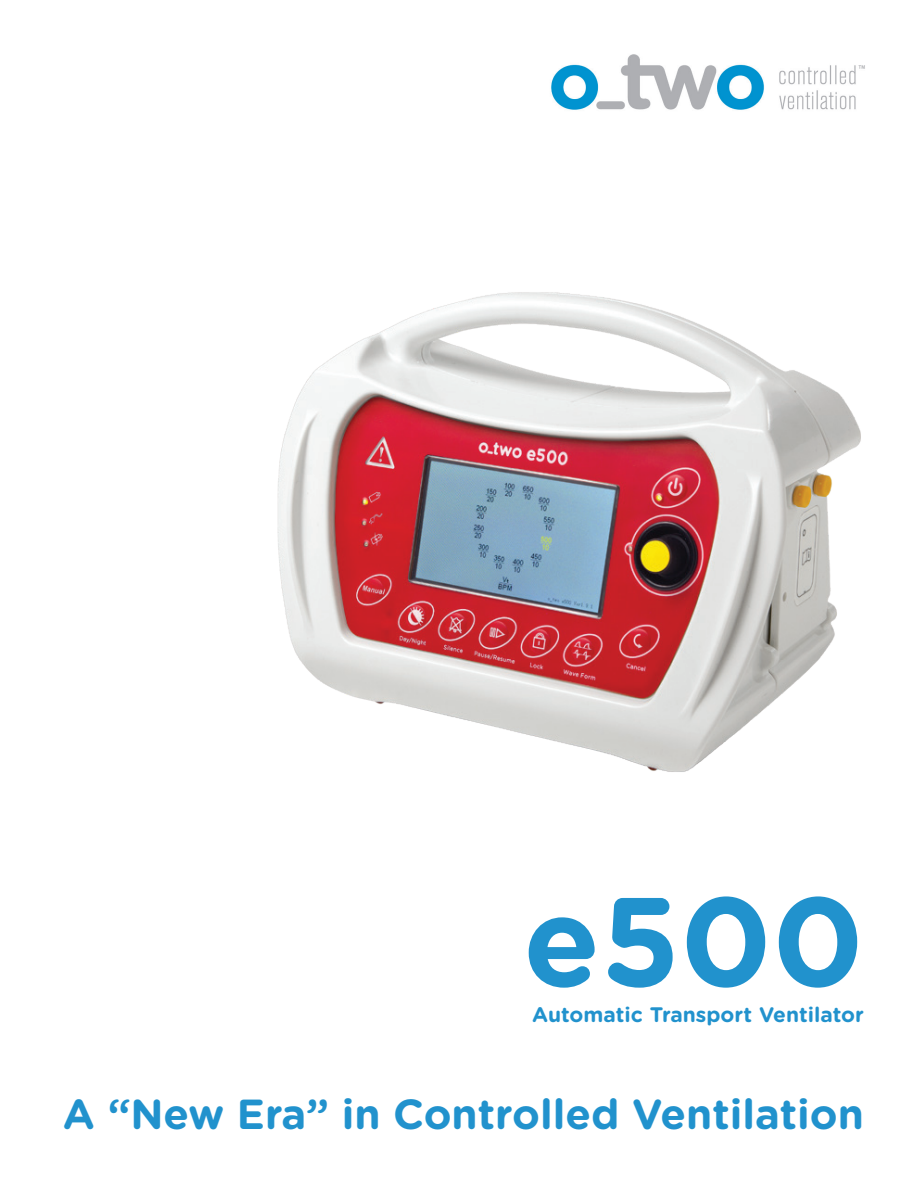
<style>
.page{position:relative;width:918px;height:1188px;background:#fff}
.page>*{position:absolute;margin:0;border:0;box-sizing:border-box;transform-origin:0 0}
.t1{font:700 126px "Gotham Rounded";color:#2192cd}
.t2{font:700 42px "Gotham Rounded";color:#2192cd}
.t3{font:700 21px "Gotham Rounded";color:#2192cd}
</style>
<div class="page">
<img style="left:551px;top:54px;width:314px;height:56px">
<img style="left:277px;top:292px;width:584px;height:480px">
<h1 class="t1" style="left:523px;top:849px;width:342px">e500</h1>
<p class="t3" style="left:532px;top:999px;width:333px">Automatic Transport Ventilator</p>
<p class="t2" style="left:63px;top:1083px;width:803px">A “New Era” in Controlled Ventilation</p>
</div>
